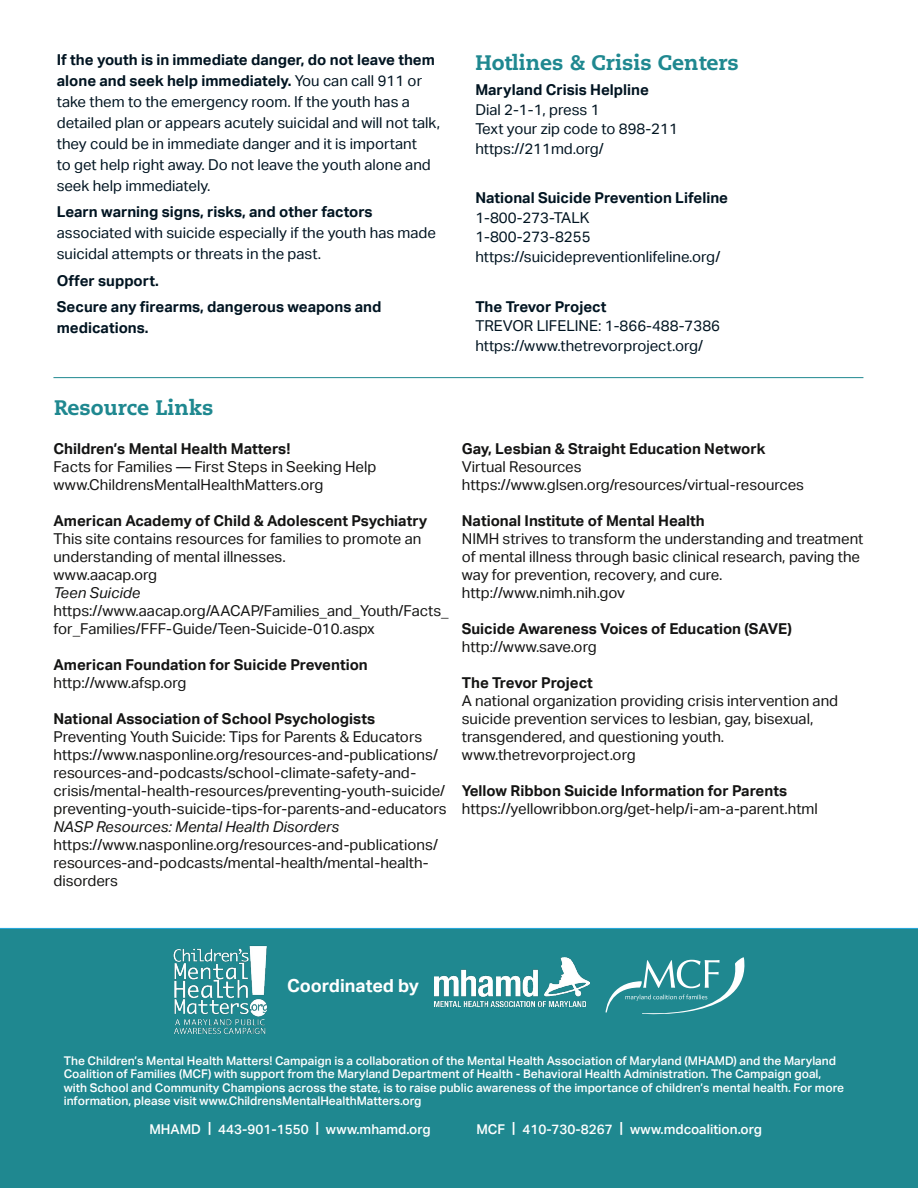
<style>
.page{position:relative;width:918px;height:1188px;background:#fff}
.page>*{position:absolute;margin:0;border:0;box-sizing:border-box;transform-origin:0 0}
.t1{font:800 21px "Caecilia LT Pro 85";color:#1f8890}
.t2{font:700 18px "Aktiv Grotesk";color:#fff}
.t3{font:15px/18px "Aktiv Grotesk";color:#141413}
.t4{font:15px/21px "Aktiv Grotesk";color:#001421}
.t5{font:700 15px "Aktiv Grotesk";color:#141413}
.t6{font:700 15px/26.4px "Aktiv Grotesk";color:#001421}
.t7{font:italic 15px "Aktiv Grotesk";color:#141413}
.t8{font:500 13.5px "Aktiv Grotesk";color:#fff}
.t9{font:500 12px/13.5px "Aktiv Grotesk";color:#fff}
.s1{font-weight:700}
.s2{font-size:15px}
</style>
<div class="page">
<div style="left:0;top:929px;width:918px;height:259px;background:#1f8890"></div>
<hr style="left:0;top:928px;width:918px;height:1px;background:#27aae1">
<svg style="left:606px;top:957px;width:139px;height:58px"></svg>
<img style="left:435px;top:957px;width:155px;height:49px">
<img style="left:173px;top:946px;width:94px;height:88px">
<hr style="left:53px;top:377px;width:810px;height:1px;background:#1f8890">
<p class="t4" style="left:57px;top:49px;width:385px"><span class="s1">If the youth is in immediate danger, do not leave them alone and seek help immediately.</span> You can call 911 or take them to the emergency room. If the youth has a detailed plan or appears acutely suicidal and will not talk, they could be in immediate danger and it is important<br>to get help right away. Do not leave the youth alone and seek help immediately.</p>
<p class="t6" style="left:57px;top:199px;width:317px">Learn warning signs, risks, and other factors</p>
<p class="t4" style="left:57px;top:222px;width:381px">associated with suicide especially if the youth has made suicidal attempts or threats in the past.</p>
<p class="t6" style="left:57px;top:267px;width:326px">Offer support.<br>Secure any firearms, dangerous weapons and</p>
<p class="t6" style="left:57px;top:315px;width:93px">medications.</p>
<h1 class="t1" style="left:475px;top:48px;width:265px">Hotlines &amp; Crisis Centers</h1>
<p class="t6" style="left:475px;top:77px;width:175px">Maryland Crisis Helpline</p>
<p class="t4" style="left:475px;top:100px;width:204px;line-height:19.5px">Dial 2-1-1, press 1<br>Text your zip code to 898-211 https://211md.org/</p>
<p class="t6" style="left:475px;top:185px;width:254px">National Suicide Prevention Lifeline</p>
<p class="t4" style="left:475px;top:208px;width:247px;line-height:19.5px">1-800-273-TALK<br>1-800-273-8255 https://suicidepreventionlifeline.org/</p>
<p class="t6" style="left:475px;top:293px;width:133px">The Trevor Project</p>
<p class="t4" style="left:475px;top:316px;width:246px;line-height:19.5px">TREVOR LIFELINE: 1-866-488-7386 https://www.thetrevorproject.org/</p>
<h1 class="t1" style="left:54px;top:393px;width:161px">Resource Links</h1>
<p class="t5" style="left:53px;top:440px;width:238px">Children’s Mental Health Matters!</p>
<p class="t3" style="left:53px;top:458px;width:325px">Facts for Families — First Steps in Seeking Help www.ChildrensMentalHealthMatters.org</p>
<p class="t5" style="left:53px;top:512px;width:376px">American Academy of Child &amp; Adolescent Psychiatry</p>
<p class="t3" style="left:53px;top:530px;width:369px">This site contains resources for families to promote an understanding of mental illnesses.<br>www.aacap.org</p>
<p class="t7" style="left:53px;top:584px;width:88px">Teen Suicide</p>
<p class="t3" style="left:53px;top:602px;width:397px">https://www.aacap.org/AACAP/Families_and_Youth/Facts_ for_Families/FFF-Guide/Teen-Suicide-010.aspx</p>
<p class="t5" style="left:53px;top:656px;width:316px">American Foundation for Suicide Prevention</p>
<p class="t3" style="left:53px;top:674px;width:135px">http://www.afsp.org</p>
<p class="t5" style="left:53px;top:710px;width:323px">National Association of School Psychologists</p>
<p class="t3" style="left:53px;top:728px;width:395px">Preventing Youth Suicide: Tips for Parents &amp; Educators https://www.nasponline.org/resources-and-publications/ resources-and-podcasts/school-climate-safety-and&shy;crisis/mental-health-resources/preventing-youth-suicide/ preventing-youth-suicide-tips-for-parents-and-educators</p>
<p class="t7" style="left:53px;top:818px;width:287px">NASP Resources: Mental Health Disorders</p>
<p class="t3" style="left:53px;top:836px;width:386px">https://www.nasponline.org/resources-and-publications/ resources-and-podcasts/mental-health/mental-health&shy;disorders</p>
<p class="t5" style="left:462px;top:440px;width:305px">Gay, Lesbian &amp; Straight Education Network</p>
<p class="t3" style="left:462px;top:458px;width:344px">Virtual Resources https://www.glsen.org/resources/virtual-resources</p>
<p class="t5" style="left:462px;top:512px;width:245px">National Institute of Mental Health</p>
<p class="t3" style="left:462px;top:530px;width:403px">NIMH strives to transform the understanding and treatment of mental illness through basic clinical research, paving the way for prevention, recovery, and cure. http://www.nimh.nih.gov</p>
<p class="t5" style="left:462px;top:620px;width:332px">Suicide Awareness Voices of Education (SAVE)</p>
<p class="t3" style="left:462px;top:638px;width:136px">http://www.save.org</p>
<p class="t5" style="left:462px;top:674px;width:133px">The Trevor Project</p>
<p class="t3" style="left:462px;top:692px;width:378px">A national organization providing crisis intervention and suicide prevention services to lesbian, gay, bisexual, transgendered, and questioning youth. www.thetrevorproject.org</p>
<p class="t5" style="left:462px;top:782px;width:327px">Yellow Ribbon Suicide Information for Parents</p>
<p class="t3" style="left:462px;top:800px;width:358px">https://yellowribbon.org/get-help/i-am-a-parent.html</p>
<p class="t2" style="left:287px;top:975px;width:133px">Coordinated by</p>
<p class="t9" style="left:64px;top:1054px;width:782px">The Children’s Mental Health Matters! Campaign is a collaboration of the Mental Health Association of Maryland (MHAMD) and the Maryland Coalition of Families (MCF) with support from the Maryland Department of Health - Behavioral Health Administration. The Campaign goal, with School and Community Champions across the state, is to raise public awareness of the importance of children’s mental health. For more information, please visit www.ChildrensMentalHealthMatters.org</p>
<p class="t8" style="left:149px;top:1121px;width:283px">MHAMD <span class="s2">|</span> 443-901-1550 <span class="s2">|</span> www.mhamd.org</p>
<p class="t8" style="left:476px;top:1121px;width:287px">MCF <span class="s2">|</span> 410-730-8267 <span class="s2">|</span> www.mdcoalition.org</p>
</div>
